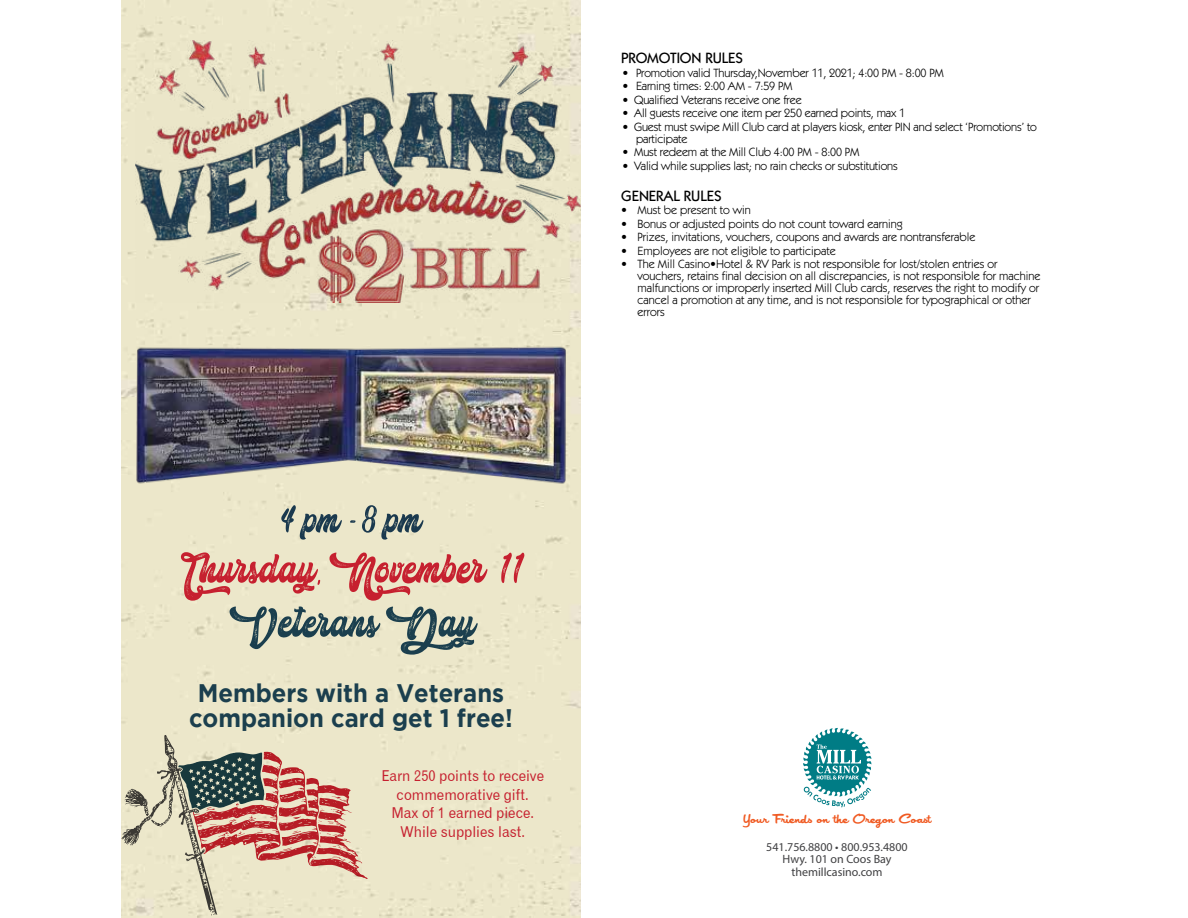
<style>
.page{position:relative;width:1188px;height:918px;background:#fff}
.page>*{position:absolute;margin:0;border:0;box-sizing:border-box;transform-origin:0 0}
.t1{font:61.35px "Antique Cherry Personal Use";color:#c6202f;scale:.94 1}
.t2{font:61.35px "Antique Cherry Personal Use";color:#1b3f4e;scale:.94 1}
.t3{font:55.8px "Antique Cherry Personal Use";color:#1a394e;scale:.94 1}
.t4{font:700 25.35px/25.8px "Gotham";color:#1b3f4e;text-align:center;scale:.94 1}
.t5{font:15px/18.8px "Gothic 720 BT Roman B";color:#c6202f;text-align:center;scale:.94 1}
.t6{font:500 15px "ITC Kabel Std";letter-spacing:-.01em;color:#000}
.t7{font:14.7px "Japan";color:#f05a22;scale:.95 1}
.t8{font:12px/12px "ITC Kabel Std";color:#000}
.t9{font:12px/12.3px "Myriad Pro";color:#404042;text-align:center}
</style>
<div class="page">
<div style="left:122px;top:0;width:458px;height:918px;background:#ece7ca"></div>
<svg style="left:121px;top:735px;width:247px;height:181px;background:#ceb7a3"></svg>
<img style="left:135px;top:40px;width:445px;height:262px">
<img style="left:122px;top:324px;width:458px;height:182px">
<svg style="left:803px;top:728px;width:69px;height:79px"></svg>
<h2 class="t3" style="left:280px;top:481px;width:152px">4 pm - 8 pm</h2>
<h1 class="t1" style="left:177px;top:526px;width:372px">Thursday,November 11</h1>
<h1 class="t2" style="left:226px;top:580px;width:267px">VeteransDay</h1>
<h3 class="t4" style="left:189px;top:681px;width:346px">Members with a Veterans companion card get 1 free!</h3>
<p class="t5" style="left:381px;top:767px;width:175px">Earn 250 points to receive commemorative gift.<br>Max of 1 earned piece.<br>While supplies last.</p>
<p class="t6" style="left:621px;top:49px;width:124px">PROMOTION RULES</p>
<p class="t8" style="left:622px;top:68px;width:323px">• Promotion valid Thursday,November 11, 2021; 4:00 PM - 8:00 PM</p>
<p class="t8" style="left:622px;top:81px;width:172px">• Earning times: 2:00 AM - 7:59 PM</p>
<p class="t8" style="left:622px;top:95px;width:181px">• Qualified Veterans receive one free</p>
<p class="t8" style="left:622px;top:108px;width:284px">• All guests receive one item per 250 earned points, max 1</p>
<p class="t8" style="left:636px;top:122px;width:402px;text-indent:-14px">• Guest must swipe Mill Club card at players kiosk, enter PIN and select ‘Promotions’ to participate</p>
<p class="t8" style="left:622px;top:147px;width:238px">• Must redeem at the Mill Club 4:00 PM - 8:00 PM</p>
<p class="t8" style="left:622px;top:161px;width:277px">• Valid while supplies last; no rain checks or substitutions</p>
<p class="t6" style="left:621px;top:187px;width:102px">GENERAL RULES</p>
<p class="t8" style="left:621px;top:205px;width:131px">• Must be present to win</p>
<p class="t8" style="left:621px;top:218px;width:283px">• Bonus or adjusted points do not count toward earning</p>
<p class="t8" style="left:621px;top:232px;width:356px">• Prizes, invitations, vouchers, coupons and awards are nontransferable</p>
<p class="t8" style="left:621px;top:245px;width:216px">• Employees are not eligible to participate</p>
<p class="t8" style="left:638px;top:259px;width:404px;text-indent:-16px">• The Mill Casino•Hotel &amp; RV Park is not responsible for lost/stolen entries or vouchers, retains final decision on all discrepancies, is not responsible for machine malfunctions or improperly inserted Mill Club cards, reserves the right to modify or cancel a promotion at any time, and is not responsible for typographical or other errors</p>
<p class="t7" style="left:743px;top:814px;width:199px">Your Friends on the Oregon Coast</p>
<p class="t9" style="left:766px;top:842px;width:143px">541.756.8800 • 800.953.4800<br>Hwy. 101 on Coos Bay themillcasino.com</p>
</div>
